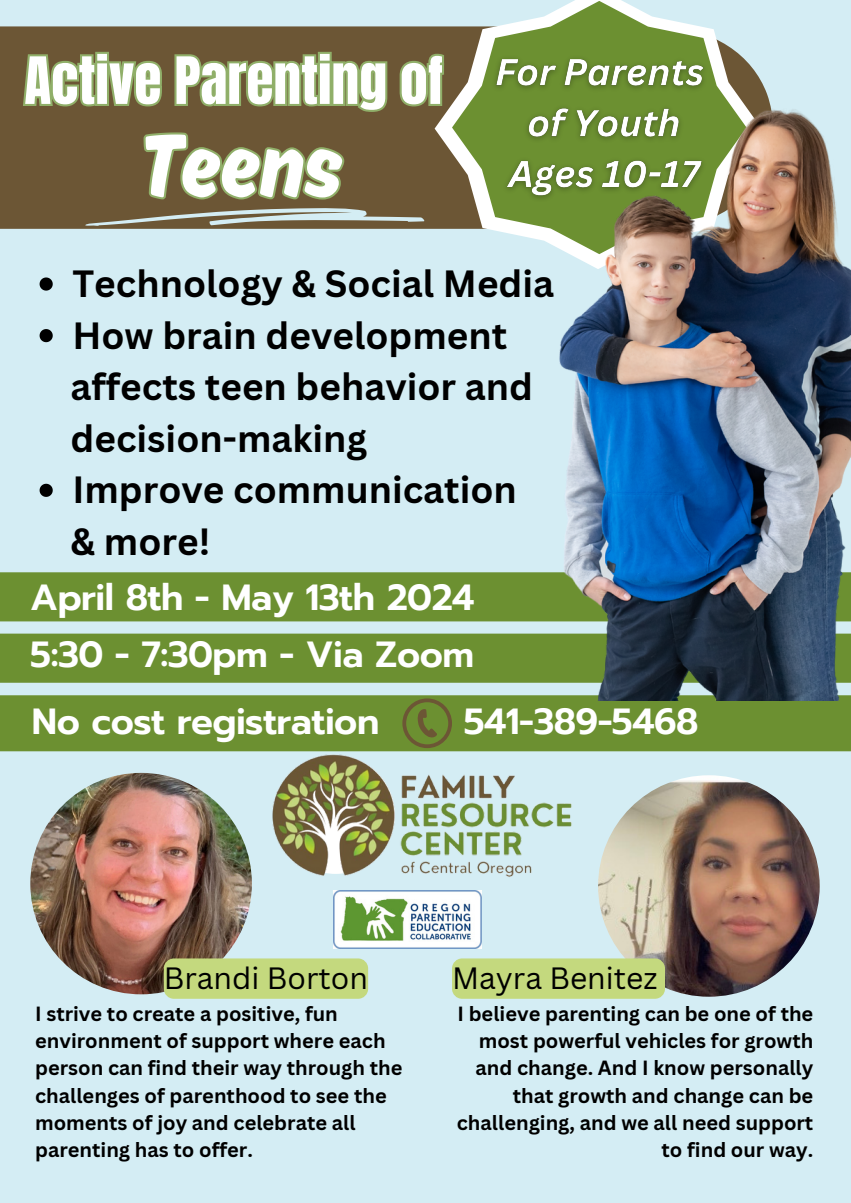
<style>
.page{position:relative;width:851px;height:1203px;background:#fff}
.page>*{position:absolute;margin:0;border:0;box-sizing:border-box;transform-origin:0 0}
.t1{font:93.88px "Ahkio";color:#fff}
.t2{font:55.38px "Anton";color:#fff}
.t3{font:700 36.88px/51.5px "Canva Sans";color:#000}
.t4{font:600 36.25px "Prompt";letter-spacing:-.015em;color:#fff}
.t5{font:30px "Canva Sans";color:#000}
.t6{font:700 20px/27.2px "Canva Sans";color:#000}
</style>
<div class="page">
<div style="left:0;top:0;width:850px;height:1203px;background:#d4edf4"></div>
<img style="left:30px;top:773px;width:222px;height:221px;border-radius:50%">
<img style="left:266px;top:751px;width:318px;height:126px">
<img style="left:334px;top:890px;width:147px;height:58px">
<img style="left:598px;top:775px;width:221px;height:222px;border-radius:50%">
<div style="left:0;top:26px;width:434px;height:203px;background:#6c5635"></div>
<svg style="left:434px;top:26px;width:18px;height:203px;background:#7c684b"></svg>
<svg style="left:452px;top:11px;width:102px;height:235px"></svg>
<div style="left:0;top:572px;width:554px;height:49px;background:#6c9031"></div>
<div style="left:0;top:634px;width:554px;height:49px;background:#6c9031"></div>
<div style="left:0;top:695px;width:850px;height:56px;background:#6c9031"></div>
<img style="left:554px;top:0;width:296px;height:701px">
<svg style="left:402px;top:698px;width:50px;height:50px;background:#6c7e32"></svg>
<svg style="left:40px;top:277px;width:13px;height:14px"></svg>
<svg style="left:40px;top:329px;width:13px;height:13px"></svg>
<svg style="left:40px;top:484px;width:13px;height:13px"></svg>
<svg style="left:21px;top:50px;width:425px;height:116px;background:#797548"></svg>
<svg style="left:85px;top:118px;width:340px;height:108px;background:#766946"></svg>
<img style="left:487px;top:46px;width:227px;height:160px">
<div style="left:164px;top:958px;width:204px;height:41px;background:#c4d97e;border-radius:10px"></div>
<div style="left:452px;top:958px;width:212px;height:41px;background:#c4d97e;border-radius:10px"></div>
<p class="t2" style="left:24px;top:41px;width:420px">Active Parenting of</p>
<p class="t1" style="left:138px;top:109px;width:206px">Teens</p>
<h2 class="t3" style="left:72px;top:257px;width:483px">Technology &amp; Social Media</h2>
<p class="t3" style="left:72px;top:309px;width:436px">How brain development</p>
<h2 class="t3" style="left:71px;top:360px;width:464px">affects teen behavior and decision-making</h2>
<h2 class="t3" style="left:72px;top:463px;width:446px">Improve communication</h2>
<h2 class="t3" style="left:71px;top:515px;width:141px">&amp; more!</h2>
<p class="t4" style="left:30px;top:570px;width:445px">April 8th - May 13th 2024</p>
<h4 class="t4" style="left:30px;top:627px;width:445px">5:30 - 7:30pm - Via Zoom</h4>
<p class="t4" style="left:32px;top:694px;width:349px">No cost registration</p>
<p class="t4" style="left:463px;top:694px;width:236px">541-389-5468</p>
<p class="t5" style="left:164px;top:957px;width:206px">Brandi Borton</p>
<p class="t5" style="left:452px;top:957px;width:207px">Mayra Benitez</p>
<p class="t6" style="left:35px;top:999px;width:369px">I strive to create a positive, fun environment of support where each person can find their way through the challenges of parenthood to see the moments of joy and celebrate all parenting has to offer.</p>
<h2 class="t6" style="left:456px;top:999px;width:358px;text-align:right">I believe parenting can be one of the most powerful vehicles for growth and change. And I know personally that growth and change can be challenging, and we all need support to find our way.</h2>
</div>
